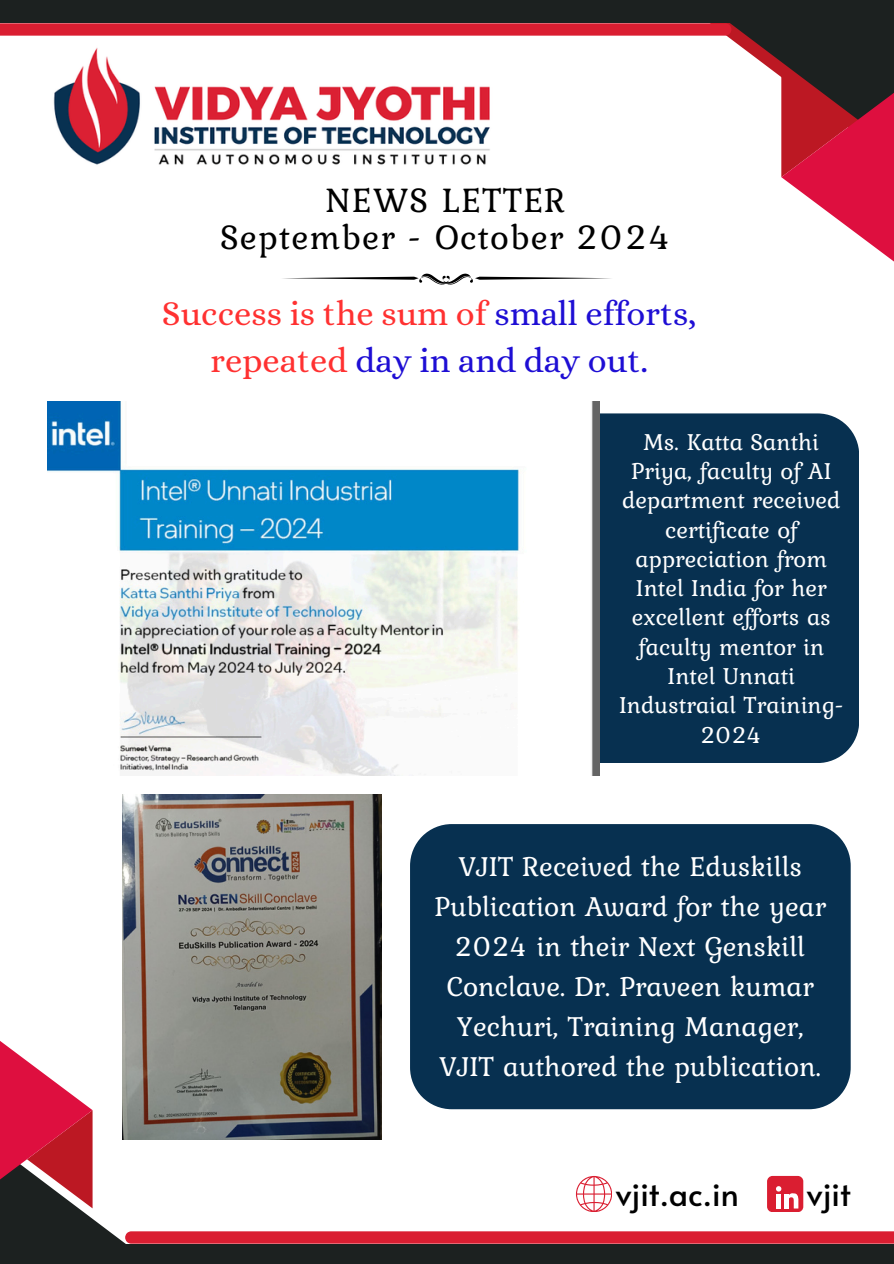
<style>
.page{position:relative;width:894px;height:1264px;background:#fff}
.page>*{position:absolute;margin:0;border:0;box-sizing:border-box;transform-origin:0 0}
.t1{font:35.85px/37.2px "Kurale";letter-spacing:.035em;color:#000;text-align:center}
.t2{font:34.5px/47.2px "Alice";color:#1e0ed4;text-align:center}
.t3{font:31.5px "Alata";color:#000}
.t4{font:28.8px/39.9px "Kurale";color:#fff;text-align:center}
.t5{font:24.3px/29.2px "Kurale";color:#fff;text-align:center}
.s1{color:#ff3131}
</style>
<div class="page">
<svg style="left:0;top:1063px;width:461px;height:180px"></svg>
<svg style="left:0;top:1041px;width:92px;height:167px"></svg>
<svg style="left:727px;top:23px;width:166px;height:54px;background:#4a3d3e"></svg>
<svg style="left:781px;top:73px;width:112px;height:188px"></svg>
<img style="left:53px;top:48px;width:437px;height:117px">
<svg style="left:283px;top:274px;width:328px;height:11px"></svg>
<div style="left:0;top:1243px;width:893px;height:20px;background:#1c2120"></div>
<div style="left:0;top:0;width:893px;height:23px;background:#1c2120"></div>
<svg style="left:0;top:23px;width:731px;height:13px;background:#db293b"></svg>
<svg style="left:125px;top:1231px;width:768px;height:12px;background:#db2437"></svg>
<svg style="left:575px;top:1176px;width:36px;height:35px"></svg>
<div style="left:766px;top:1175px;width:36px;height:36px;background:#da1e31;border-radius:6px"></div>
<svg style="left:776px;top:1186px;width:22px;height:22px"></svg>
<div style="left:410px;top:824px;width:439px;height:285px;background:#073050"></div>
<div style="left:599px;top:413px;width:259px;height:350px;background:#073050"></div>
<img style="left:48px;top:402px;width:551px;height:373px">
<img style="left:122px;top:794px;width:259px;height:344px">
<p class="t1" style="left:220px;top:180px;width:452px">NEWS LETTER<br>September - October 2024</p>
<p class="t2" style="left:162px;top:290px;width:536px"><span class="s1">Success is the sum of</span> small efforts, <span class="s1">repeated</span> day in and day out.</p>
<h1 class="t5" style="left:619px;top:426px;width:226px">Ms. Katta Santhi<br>Priya, faculty of AI department received certificate of appreciation from<br>Intel India for her excellent efforts as faculty mentor in<br>Intel Unnati<br>Industraial Training-<br>2024</h1>
<p class="t4" style="left:434px;top:845px;width:393px">VJIT Received the Eduskills<br>Publication Award for the year<br>2024 in their Next Genskill<br>Conclave. Dr. Praveen kumar<br>Yechuri, Training Manager,<br>VJIT authored the publication.</p>
<p class="t3" style="left:615px;top:1171px;width:124px">vjit.ac.in</p>
<h1 class="t3" style="left:806px;top:1171px;width:45px">vjit</h1>
</div>
